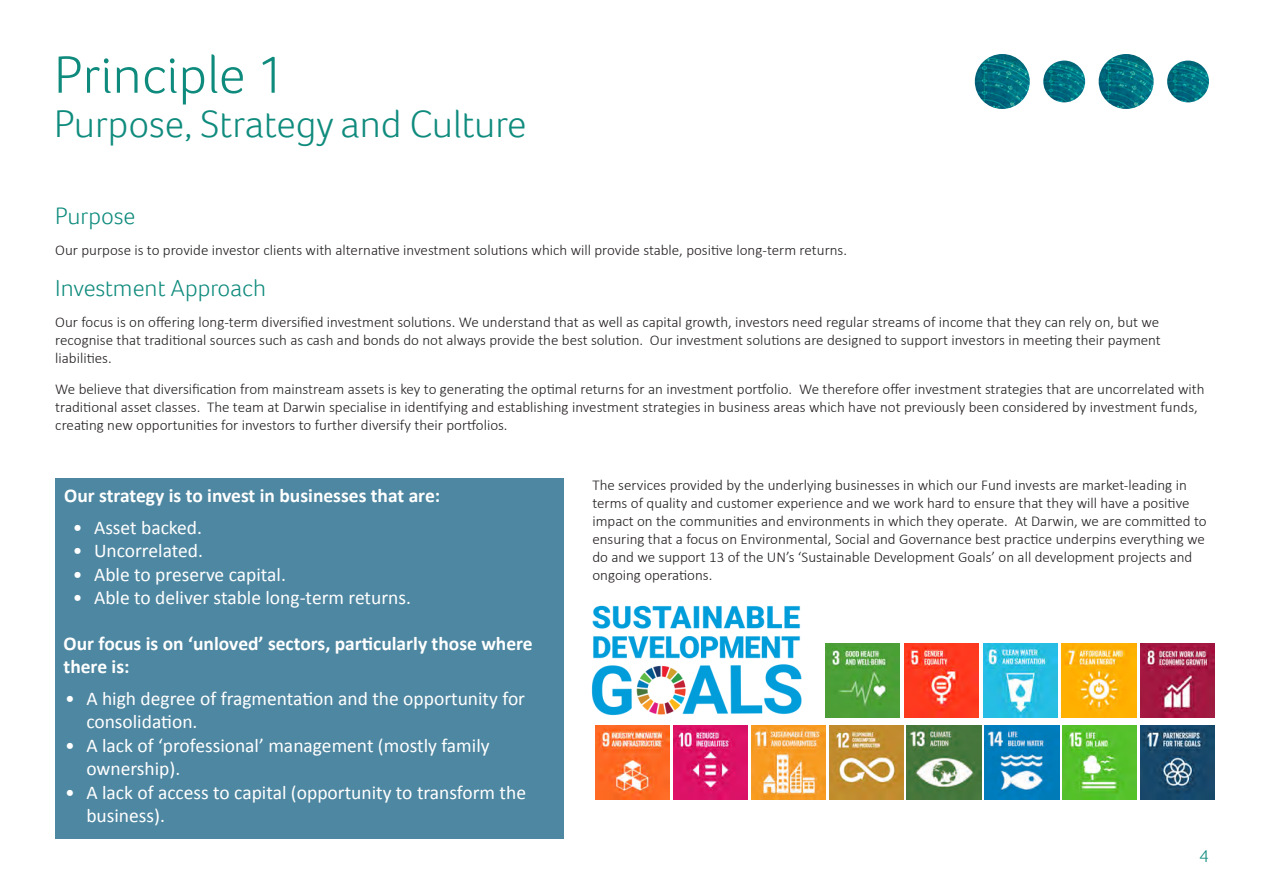
<style>
.page{position:relative;width:1263px;height:893px;background:#fff}
.page>*{position:absolute;margin:0;border:0;box-sizing:border-box;transform-origin:0 0}
.t1{font:300 54px "Foco";color:#0f8b7d}
.t2{font:300 39px "Foco";color:#0f8b7d}
.Heading_2{font:300 24px "Foco";color:#0f8b7d}
.t3{font:19.5px/23.4px "Calibri";color:#fff}
.t4{font:700 19.5px/23.4px "Calibri";color:#fff}
.t5{font:300 18px "Foco";color:#0f8b7d}
.Main_paragraph_text{font:300 15px/18px "Calibri";color:#231f20}
</style>
<div class="page">
<img style="left:975px;top:54px;width:55px;height:55px;border-radius:27px">
<img style="left:1099px;top:54px;width:54px;height:55px;border-radius:27px">
<img style="left:1043px;top:61px;width:42px;height:41px;border-radius:21px">
<img style="left:1167px;top:61px;width:42px;height:41px;border-radius:21px">
<div style="left:55px;top:478px;width:508px;height:361px;background:#4e87a1"></div>
<img style="left:825px;top:644px;width:74px;height:74px">
<img style="left:904px;top:644px;width:74px;height:74px">
<img style="left:983px;top:644px;width:74px;height:74px">
<img style="left:1062px;top:644px;width:74px;height:74px">
<img style="left:1141px;top:644px;width:74px;height:74px">
<img style="left:595px;top:725px;width:74px;height:74px">
<img style="left:673px;top:725px;width:74px;height:74px">
<img style="left:751px;top:725px;width:74px;height:74px">
<img style="left:829px;top:725px;width:74px;height:74px">
<img style="left:907px;top:725px;width:74px;height:74px">
<img style="left:985px;top:725px;width:74px;height:74px">
<img style="left:1063px;top:725px;width:74px;height:74px">
<img style="left:1141px;top:725px;width:74px;height:74px">
<img style="left:591px;top:605px;width:211px;height:111px">
<p class="t1" style="left:54px;top:39px;width:233px">Principle 1</p>
<p class="t2" style="left:54px;top:98px;width:474px">Purpose, Strategy and Culture</p>
<p class="Heading_2" style="left:55px;top:200px;width:82px">Purpose</p>
<p class="Main_paragraph_text" style="left:55px;top:241px;width:793px">Our purpose is to provide investor clients with alternative investment solutions which will provide stable, positive long-term returns.</p>
<p class="Heading_2" style="left:55px;top:272px;width:212px">Investment Approach</p>
<p class="Main_paragraph_text" style="left:55px;top:313px;width:1107px;text-align:justify">Our focus is on offering long-term diversified investment solutions. We understand that as well as capital growth, investors need regular streams of income that they can rely on, but we recognise that traditional sources such as cash and bonds do not always provide the best solution. Our investment solutions are designed to support investors in meeting their payment liabilities.</p>
<p class="Main_paragraph_text" style="left:55px;top:380px;width:1151px">We believe that diversification from mainstream assets is key to generating the optimal returns for an investment portfolio. We therefore offer investment strategies that are uncorrelated with traditional asset classes. The team at Darwin specialise in identifying and establishing investment strategies in business areas which have not previously been considered by investment funds, creating new opportunities for investors to further diversify their portfolios.</p>
<p class="t4" style="left:64px;top:483px;width:377px">Our strategy is to invest in businesses that are:</p>
<p class="t3" style="left:73px;top:515px;width:131px">• Asset backed.</p>
<p class="t3" style="left:73px;top:539px;width:132px">• Uncorrelated.</p>
<p class="t3" style="left:73px;top:562px;width:215px">• Able to preserve capital.</p>
<p class="t3" style="left:73px;top:585px;width:340px">• Able to deliver stable long-term returns.</p>
<p class="t4" style="left:64px;top:631px;width:471px">Our focus is on ‘unloved’ sectors, particularly those where there is:</p>
<p class="t3" style="left:86px;top:686px;width:440px;text-indent:-21px">• A high degree of fragmentation and the opportunity for consolidation.</p>
<p class="t3" style="left:86px;top:733px;width:405px;text-indent:-21px">• A lack of ‘professional’ management (mostly family ownership).</p>
<p class="t3" style="left:86px;top:780px;width:441px;text-indent:-21px">• A lack of access to capital (opportunity to transform the business).</p>
<p class="Main_paragraph_text" style="left:592px;top:476px;width:616px">The services provided by the underlying businesses in which our Fund invests are market-leading in terms of quality and customer experience and we work hard to ensure that they will have a positive impact on the communities and environments in which they operate. At Darwin, we are committed to ensuring that a focus on Environmental, Social and Governance best practice underpins everything we do and we support 13 of the UN’s ‘Sustainable Development Goals’ on all development projects and ongoing operations.</p>
<p class="t5" style="left:1199px;top:844px;width:11px">4</p>
</div>
